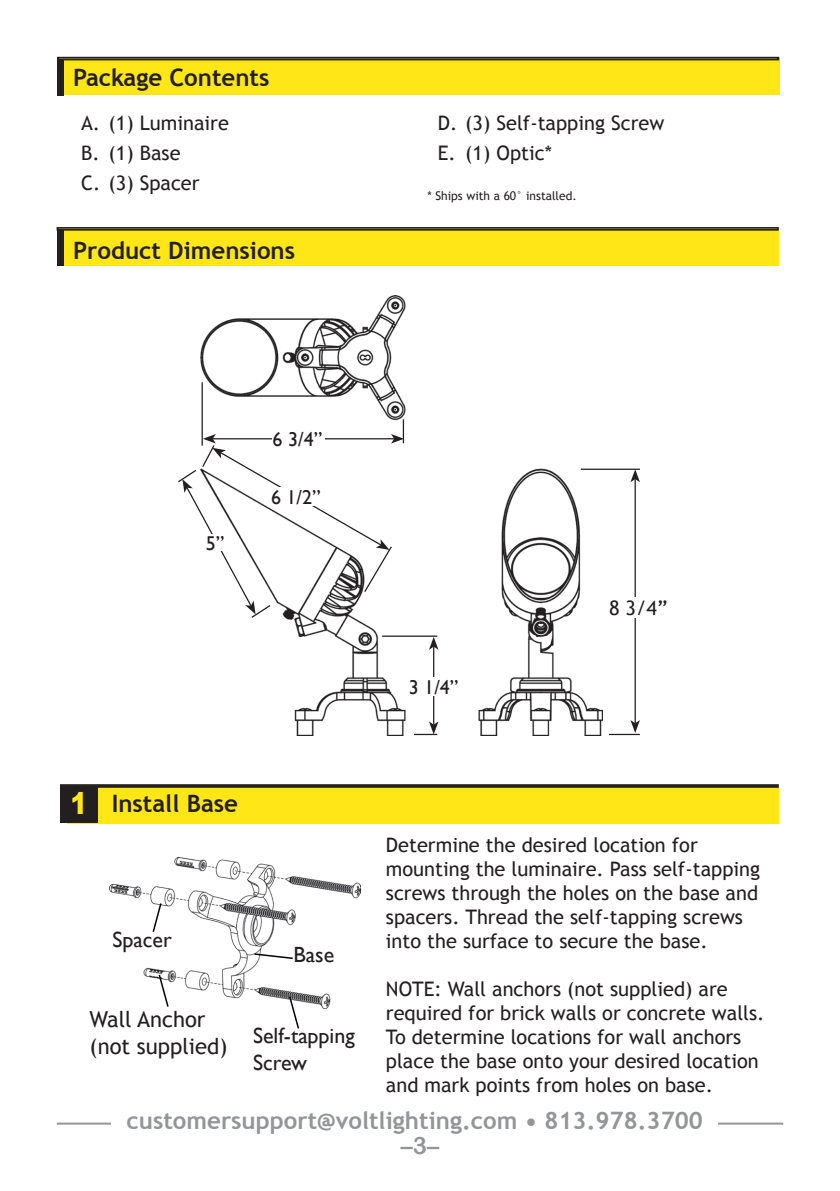
<style>
.page{position:relative;width:840px;height:1191px;background:#fff}
.page>*{position:absolute;margin:0;border:0;box-sizing:border-box;transform-origin:0 0}
.spec_numbers{font:900 30px "Arial";color:#ffe616;scale:.84 1}
.t1{font:700 24px "Trebuchet MS";color:#939598}
.Heading_Text{font:700 24px "Trebuchet MS";color:#231f20}
.t2{font:24px "Arial Rounded MT Bold";color:#939598}
.t3{font:22px/26.4px "Gill Sans";color:#231f20}
.t4{font:22px/26.4px "Trebuchet MS";color:#231f20}
.t5{font:20px/24px "Trebuchet MS";color:#231f20}
.t6{font:20px "Gill Sans";color:#231f20}
.t7{font:12px "Trebuchet MS";color:#231f20}
</style>
<div class="page">
<hr style="left:57px;top:1122px;width:725px;height:2px;background:#939598">
<div style="left:112px;top:1111px;width:605px;height:18px;background:#fff"></div>
<div style="left:59px;top:58px;width:719px;height:37px;background:#ffe616"></div>
<div style="left:57px;top:59px;width:7px;height:36px;background:#231f20"></div>
<div style="left:57px;top:57px;width:721px;height:3px;border:2px solid #231f20"></div>
<div style="left:58px;top:229px;width:720px;height:37px;background:#ffe616"></div>
<div style="left:57px;top:229px;width:6px;height:37px;background:#231f20"></div>
<div style="left:67px;top:787px;width:711px;height:37px;background:#ffe616"></div>
<div style="left:60px;top:786px;width:37px;height:37px;background:#231f20"></div>
<div style="left:60px;top:784px;width:718px;height:3px;border:2px solid #231f20"></div>
<img style="left:200px;top:295px;width:402px;height:440px">
<hr style="left:433px;top:646px;width:1px;height:78px;background:#231f20">
<svg style="left:428px;top:637px;width:10px;height:13px"></svg>
<hr style="left:634px;top:479px;width:1px;height:244px;background:#231f20">
<svg style="left:630px;top:720px;width:9px;height:13px"></svg>
<svg style="left:630px;top:470px;width:9px;height:12px"></svg>
<div style="left:272px;top:430px;width:53px;height:18px;background:#fff"></div>
<div style="left:608px;top:597px;width:59px;height:20px;background:#fff"></div>
<div style="left:408px;top:677px;width:51px;height:19px;background:#fff"></div>
<svg style="left:413px;top:721px;width:25px;height:14px"></svg>
<hr style="left:382px;top:635px;width:55px;height:2px;background:#231f20">
<hr style="left:608px;top:734px;width:31px;height:1px;background:#231f20">
<hr style="left:201px;top:382px;width:2px;height:64px;background:#231f20">
<hr style="left:402px;top:419px;width:2px;height:24px;background:#231f20">
<hr style="left:580px;top:468px;width:59px;height:2px;background:#231f20">
<svg style="left:178px;top:434px;width:226px;height:185px"></svg>
<img style="left:109px;top:857px;width:251px;height:151px">
<div style="left:293px;top:943px;width:57px;height:21px;background:#fff"></div>
<div style="left:90px;top:1006px;width:137px;height:52px;background:#fff"></div>
<div style="left:112px;top:928px;width:61px;height:21px;background:#fff"></div>
<svg style="left:157px;top:973px;width:13px;height:34px"></svg>
<svg style="left:288px;top:995px;width:12px;height:34px"></svg>
<svg style="left:253px;top:952px;width:40px;height:8px"></svg>
<svg style="left:151px;top:901px;width:12px;height:31px"></svg>
<div style="left:57px;top:227px;width:721px;height:4px;border:2px solid #231f20"></div>
<p class="Heading_Text" style="left:73px;top:63px;width:198px">Package Contents</p>
<p class="t5" style="left:81px;top:111px;width:149px">A. (1) Luminaire</p>
<p class="t5" style="left:81px;top:141px;width:101px">B. (1) Base</p>
<p class="t5" style="left:81px;top:170px;width:120px">C. (3) Spacer</p>
<p class="Heading_Text" style="left:73px;top:235px;width:223px">Product Dimensions</p>
<p class="t5" style="left:437px;top:111px;width:228px">D. (3) Self-tapping Screw</p>
<p class="t5" style="left:437px;top:141px;width:116px">E. (1) Optic*</p>
<p class="t7" style="left:427px;top:188px;width:151px">* Ships with a 60° installed.</p>
<p class="t6" style="left:205px;top:531px;width:20px">5”</p>
<p class="t6" style="left:272px;top:427px;width:51px">6 3/4”</p>
<p class="t6" style="left:271px;top:485px;width:51px">6 1/2”</p>
<p class="t6" style="left:408px;top:675px;width:51px">3 1/4”</p>
<p class="t5" style="left:608px;top:595px;width:60px">8 3/4”</p>
<p class="spec_numbers" style="left:71px;top:782px;width:22px">1</p>
<p class="Heading_Text" style="left:112px;top:788px;width:128px">Install Base</p>
<p class="t3" style="left:112px;top:926px;width:61px">Spacer</p>
<p class="t4" style="left:90px;top:1006px;width:139px">Wall Anchor (not supplied)</p>
<p class="t3" style="left:293px;top:941px;width:42px">Base</p>
<p class="t3" style="left:253px;top:1023px;width:103px">Self-tapping<br>Screw</p>
<p class="t5" style="left:385px;top:833px;width:375px">Determine the desired location for mounting the luminaire. Pass self-tapping screws through the holes on the base and spacers. Thread the self-tapping screws into the surface to secure the base.</p>
<p class="t5" style="left:385px;top:977px;width:380px">NOTE: Wall anchors (not supplied) are required for brick walls or concrete walls.<br>To determine locations for wall anchors place the base onto your desired location and mark points from holes on base.</p>
<p class="t1" style="left:126px;top:1105px;width:577px">customersupport@voltlighting.com • 813.978.3700</p>
<p class="t2" style="left:400px;top:1131px;width:40px">–3–</p>
</div>
